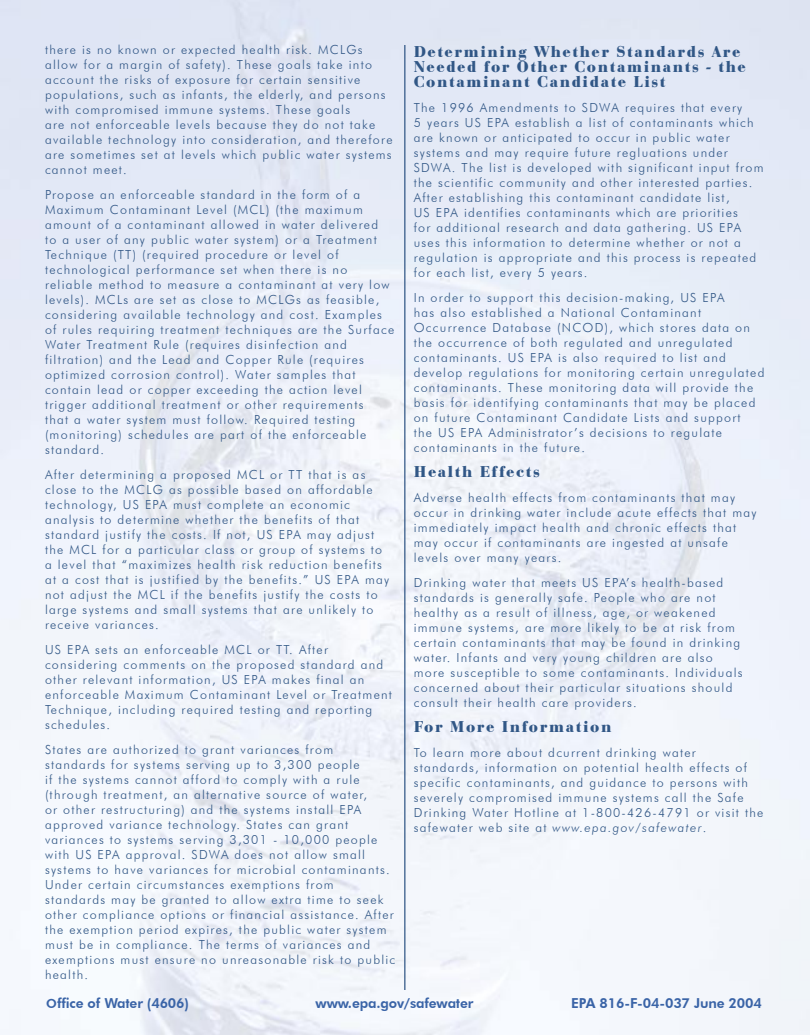
<style>
.page{position:relative;width:810px;height:1035px;background:#fff}
.page>*{position:absolute;margin:0;border:0;box-sizing:border-box;transform-origin:0 0}
.t1{font:700 16.25px/15px "Euro Bod T";letter-spacing:.1em;color:#315786}
.t2{font:800 13.75px "Futura BT";letter-spacing:-.01em;color:#3a64a7}
.t3{font:300 12.5px/15px "Futura BT";letter-spacing:.1em;color:#315786}
.s1{font-style:italic}
.s2{font-size:12.5px}
</style>
<div class="page">
<hr style="left:404px;top:45px;width:1px;height:945px;background:#315786">
<p class="t3" style="left:45px;top:42px;width:349px">there is no known or expected health risk. MCLGs allow for a margin of safety). These goals take into account the risks of exposure for certain sensitive populations, such as infants, the elderly, and persons with compromised immune systems. These goals<br>are not enforceable levels because they do not take available technology into consideration, and therefore are sometimes set at levels which public water systems cannot meet.</p>
<p class="t3" style="left:45px;top:187px;width:351px">Propose an enforceable standard in the form of a Maximum Contaminant Level (MCL) (the maximum amount of a contaminant allowed in water delivered<br>to a user of any public water system) or a Treatment Technique (TT) (required procedure or level of technological performance set when there is no reliable method to measure a contaminant at very low levels). MCLs are set as close to MCLGs as feasible, considering available technology and cost. Examples of rules requiring treatment techniques are the Surface Water Treatment Rule (requires disinfection and filtration) and the Lead and Copper Rule (requires optimized corrosion control). Water samples that contain lead or copper exceeding the action level trigger additional treatment or other requirements<br>that a water system must follow. Required testing (monitoring) schedules are part of the enforceable standard.</p>
<p class="t3" style="left:45px;top:467px;width:346px">After determining a proposed MCL or TT that is as close to the MCLG as possible based on affordable technology, US EPA must complete an economic analysis to determine whether the benefits of that standard justify the costs. If not, US EPA may adjust the MCL for a particular class or group of systems to a level that “maximizes health risk reduction benefits at a cost that is justified by the benefits.” US EPA may not adjust the MCL if the benefits justify the costs to large systems and small systems that are unlikely to receive variances.</p>
<p class="t3" style="left:45px;top:642px;width:349px">US EPA sets an enforceable MCL or TT. After considering comments on the proposed standard and other relevant information, US EPA makes final an enforceable Maximum Contaminant Level or Treatment Technique, including required testing and reporting schedules.</p>
<p class="t3" style="left:45px;top:742px;width:352px">States are authorized to grant variances from standards for systems serving up to 3,300 people<br>if the systems cannot afford to comply with a rule (through treatment, an alternative source of water,<br>or other restructuring) and the systems install EPA approved variance technology. States can grant variances to systems serving 3,301 - 10,000 people with US EPA approval. SDWA does not allow small systems to have variances for microbial contaminants.<br>Under certain circumstances exemptions from standards may be granted to allow extra time to seek other compliance options or financial assistance. After the exemption period expires, the public water system must be in compliance. The terms of variances and exemptions must ensure no unreasonable risk to public health.</p>
<p class="t1" style="left:414px;top:44px;width:334px">Determining Whether Standards Are<br>Needed for Other Contaminants - the<br>Contaminant Candidate List</p>
<p class="t3" style="left:414px;top:100px;width:351px">The 1996 Amendments to SDWA requires that every<br>5 years US EPA establish a list of contaminants which are known or anticipated to occur in public water systems and may require future regluations under SDWA. The list is developed with significant input from the scientific community and other interested parties.<br>After establishing this contaminant candidate list,<br>US EPA identifies contaminants which are priorities<br>for additional research and data gathering. US EPA uses this information to determine whether or not a regulation is appropriate and this process is repeated for each list, every 5 years.</p>
<p class="t3" style="left:414px;top:290px;width:352px">In order to support this decision-making, US EPA<br>has also established a National Contaminant Occurrence Database (NCOD), which stores data on the occurrence of both regulated and unregulated contaminants. US EPA is also required to list and develop regulations for monitoring certain unregulated contaminants. These monitoring data will provide the basis for identifying contaminants that may be placed on future Contaminant Candidate Lists and support<br>the US EPA Administrator’s decisions to regulate contaminants in the future.</p>
<p class="t1" style="left:414px;top:464px;width:128px">Health Effects</p>
<p class="t3" style="left:414px;top:490px;width:344px">Adverse health effects from contaminants that may occur in drinking water include acute effects that may immediately impact health and chronic effects that may occur if contaminants are ingested at unsafe levels over many years.</p>
<p class="t3" style="left:414px;top:575px;width:330px">Drinking water that meets US EPA’s health-based standards is generally safe. People who are not healthy as a result of illness, age, or weakened immune systems, are more likely to be at risk from certain contaminants that may be found in drinking water. Infants and very young children are also more susceptible to some contaminants. Individuals concerned about their particular situations should consult their health care providers.</p>
<p class="t1" style="left:414px;top:719px;width:199px">For More Information</p>
<p class="t3" style="left:414px;top:745px;width:351px">To learn more about dcurrent drinking water standards, information on potential health effects of specific contaminants, and guidance to persons with severely compromised immune systems call the Safe Drinking Water Hotline at 1-800-426-4791 or visit the safewater web site at <span class="s1">www.epa.gov/safewater</span>.</p>
<p class="t2" style="left:46px;top:995px;width:144px"><span class="s2">O</span>ffice of Water (4606)</p>
<p class="t2" style="left:316px;top:995px;width:159px">www.epa.gov/safewater</p>
<p class="t2" style="left:571px;top:995px;width:192px">EPA 816-F-04-037 June 2004</p>
</div>
